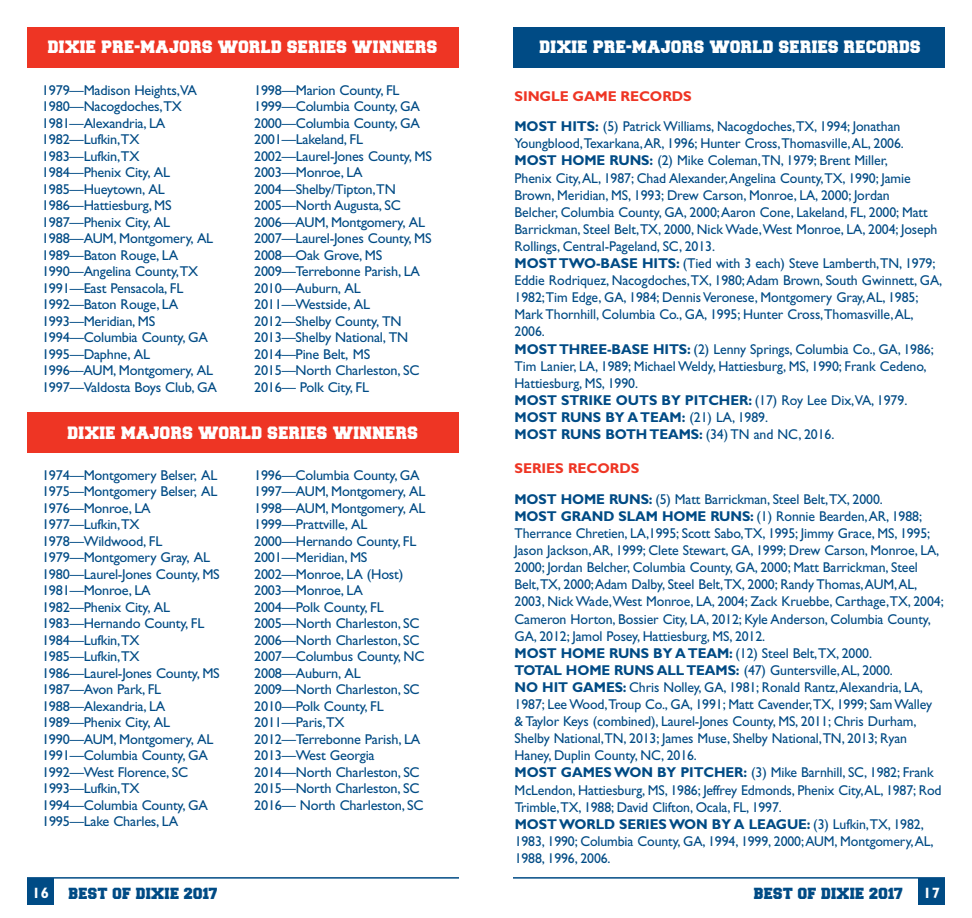
<style>
.page{position:relative;width:972px;height:918px;background:#fff}
.page>*{position:absolute;margin:0;border:0;box-sizing:border-box;transform-origin:0 0}
.t1{font:900 15px "College";letter-spacing:.02em;color:#fff}
.t2{font:700 15px "Gill Sans";color:#fff}
.t3{font:14.25px/17.1px "Gill Sans";letter-spacing:-.015em;color:#004b85}
.t4{font:900 13.5px "College";letter-spacing:.02em;color:#004b85}
.s1{font-weight:700;color:#ee3524}
.s2{font-weight:700}
</style>
<div class="page">
<div style="left:918px;top:878px;width:27px;height:27px;background:#004b85"></div>
<div style="left:27px;top:878px;width:27px;height:27px;background:#004b85"></div>
<hr style="left:27px;top:877px;width:432px;height:2px;background:#004b85">
<hr style="left:513px;top:877px;width:432px;height:2px;background:#004b85">
<div style="left:27px;top:27px;width:432px;height:41px;background:#ee3524"></div>
<div style="left:27px;top:412px;width:432px;height:41px;background:#ee3524"></div>
<div style="left:513px;top:27px;width:432px;height:41px;background:#004b85"></div>
<p class="t1" style="left:48px;top:41px;width:391px">DIXIE PRE-MAJORS WORLD SERIES WINNERS</p>
<p class="t3" style="left:42px;top:81px;width:156px">1979—Madison Heights,VA</p>
<p class="t3" style="left:254px;top:81px;width:147px">1998—Marion County, FL</p>
<p class="t3" style="left:42px;top:98px;width:141px">1980—Nacogdoches,TX</p>
<p class="t3" style="left:254px;top:98px;width:167px">1999—Columbia County, GA</p>
<p class="t3" style="left:42px;top:114px;width:125px">1981—Alexandria, LA</p>
<p class="t3" style="left:254px;top:114px;width:167px">2000—Columbia County, GA</p>
<p class="t3" style="left:42px;top:131px;width:99px">1982—Lufkin,TX</p>
<p class="t3" style="left:254px;top:131px;width:110px">2001—Lakeland, FL</p>
<p class="t3" style="left:42px;top:147px;width:99px">1983—Lufkin,TX</p>
<p class="t3" style="left:254px;top:147px;width:179px">2002—Laurel-Jones County, MS</p>
<p class="t3" style="left:42px;top:164px;width:130px">1984—Phenix City, AL</p>
<p class="t3" style="left:254px;top:164px;width:110px">2003—Monroe, LA</p>
<p class="t3" style="left:42px;top:180px;width:124px">1985—Hueytown, AL</p>
<p class="t3" style="left:254px;top:180px;width:143px">2004—Shelby/Tipton,TN</p>
<p class="t3" style="left:42px;top:197px;width:131px">1986—Hattiesburg, MS</p>
<p class="t3" style="left:254px;top:197px;width:148px">2005—North Augusta, SC</p>
<p class="t3" style="left:42px;top:213px;width:130px">1987—Phenix City, AL</p>
<p class="t3" style="left:254px;top:213px;width:173px">2006––AUM, Montgomery, AL</p>
<p class="t3" style="left:42px;top:230px;width:173px">1988—AUM, Montgomery, AL</p>
<p class="t3" style="left:254px;top:230px;width:179px">2007––Laurel-Jones County, MS</p>
<p class="t3" style="left:42px;top:246px;width:138px">1989—Baton Rouge, LA</p>
<p class="t3" style="left:254px;top:246px;width:130px">2008––Oak Grove, MS</p>
<p class="t3" style="left:42px;top:263px;width:158px">1990—Angelina County,TX</p>
<p class="t3" style="left:254px;top:263px;width:167px">2009––Terrebonne Parish, LA</p>
<p class="t3" style="left:42px;top:279px;width:143px">1991—East Pensacola, FL</p>
<p class="t3" style="left:254px;top:279px;width:108px">2010––Auburn, AL</p>
<p class="t3" style="left:42px;top:296px;width:138px">1992—Baton Rouge, LA</p>
<p class="t3" style="left:254px;top:296px;width:118px">2011––Westside, AL</p>
<p class="t3" style="left:42px;top:312px;width:115px">1993—Meridian, MS</p>
<p class="t3" style="left:254px;top:312px;width:149px">2012––Shelby County, TN</p>
<p class="t3" style="left:42px;top:329px;width:167px">1994—Columbia County, GA</p>
<p class="t3" style="left:254px;top:329px;width:156px">2013––Shelby National, TN</p>
<p class="t3" style="left:42px;top:345px;width:110px">1995—Daphne, AL</p>
<p class="t3" style="left:254px;top:345px;width:118px">2014––Pine Belt, MS</p>
<p class="t3" style="left:42px;top:362px;width:173px">1996––AUM, Montgomery, AL</p>
<p class="t3" style="left:254px;top:362px;width:167px">2015––North Charleston, SC</p>
<p class="t3" style="left:42px;top:378px;width:177px">1997—Valdosta Boys Club, GA</p>
<p class="t3" style="left:254px;top:378px;width:116px">2016–– Polk City, FL</p>
<p class="t1" style="left:68px;top:426px;width:352px">DIXIE MAJORS WORLD SERIES WINNERS</p>
<p class="t3" style="left:42px;top:466px;width:177px">1974—Montgomery Belser, AL</p>
<p class="t3" style="left:254px;top:466px;width:167px">1996––Columbia County, GA</p>
<p class="t3" style="left:42px;top:483px;width:177px">1975—Montgomery Belser, AL</p>
<p class="t3" style="left:254px;top:483px;width:173px">1997—AUM, Montgomery, AL</p>
<p class="t3" style="left:42px;top:499px;width:110px">1976—Monroe, LA</p>
<p class="t3" style="left:254px;top:499px;width:173px">1998—AUM, Montgomery, AL</p>
<p class="t3" style="left:42px;top:516px;width:99px">1977—Lufkin,TX</p>
<p class="t3" style="left:254px;top:516px;width:115px">1999—Prattville, AL</p>
<p class="t3" style="left:42px;top:532px;width:122px">1978—Wildwood, FL</p>
<p class="t3" style="left:254px;top:532px;width:164px">2000—Hernando County, FL</p>
<p class="t3" style="left:42px;top:549px;width:170px">1979—Montgomery Gray, AL</p>
<p class="t3" style="left:254px;top:549px;width:115px">2001—Meridian, MS</p>
<p class="t3" style="left:42px;top:565px;width:179px">1980—Laurel-Jones County, MS</p>
<p class="t3" style="left:254px;top:565px;width:151px">2002—Monroe, LA (Host)</p>
<p class="t3" style="left:42px;top:582px;width:110px">1981—Monroe, LA</p>
<p class="t3" style="left:254px;top:582px;width:110px">2003—Monroe, LA</p>
<p class="t3" style="left:42px;top:598px;width:130px">1982—Phenix City, AL</p>
<p class="t3" style="left:254px;top:598px;width:131px">2004—Polk County, FL</p>
<p class="t3" style="left:42px;top:615px;width:164px">1983—Hernando County, FL</p>
<p class="t3" style="left:254px;top:615px;width:167px">2005—North Charleston, SC</p>
<p class="t3" style="left:42px;top:631px;width:99px">1984—Lufkin,TX</p>
<p class="t3" style="left:254px;top:631px;width:167px">2006—North Charleston, SC</p>
<p class="t3" style="left:42px;top:648px;width:99px">1985—Lufkin,TX</p>
<p class="t3" style="left:254px;top:648px;width:172px">2007—Columbus County, NC</p>
<p class="t3" style="left:42px;top:664px;width:179px">1986—Laurel-Jones County, MS</p>
<p class="t3" style="left:254px;top:664px;width:108px">2008—Auburn, AL</p>
<p class="t3" style="left:42px;top:681px;width:121px">1987—Avon Park, FL</p>
<p class="t3" style="left:254px;top:681px;width:167px">2009—North Charleston, SC</p>
<p class="t3" style="left:42px;top:697px;width:125px">1988—Alexandria, LA</p>
<p class="t3" style="left:254px;top:697px;width:131px">2010—Polk County, FL</p>
<p class="t3" style="left:42px;top:714px;width:130px">1989—Phenix City, AL</p>
<p class="t3" style="left:254px;top:714px;width:92px">2011—Paris,TX</p>
<p class="t3" style="left:42px;top:730px;width:173px">1990—AUM, Montgomery, AL</p>
<p class="t3" style="left:254px;top:730px;width:168px">2012—Terrebonne Parish, LA</p>
<p class="t3" style="left:42px;top:747px;width:167px">1991—Columbia County, GA</p>
<p class="t3" style="left:254px;top:747px;width:122px">2013—West Georgia</p>
<p class="t3" style="left:42px;top:763px;width:148px">1992—West Florence, SC</p>
<p class="t3" style="left:254px;top:763px;width:167px">2014—North Charleston, SC</p>
<p class="t3" style="left:42px;top:780px;width:99px">1993—Lufkin,TX</p>
<p class="t3" style="left:254px;top:780px;width:167px">2015––North Charleston, SC</p>
<p class="t3" style="left:42px;top:796px;width:167px">1994—Columbia County, GA</p>
<p class="t3" style="left:254px;top:796px;width:171px">2016–– North Charleston, SC</p>
<p class="t3" style="left:42px;top:813px;width:138px">1995—Lake Charles, LA</p>
<p class="t1" style="left:540px;top:41px;width:383px">DIXIE PRE-MAJORS WORLD SERIES RECORDS</p>
<p class="t3" style="left:514px;top:81px;width:387px;line-height:30.6px"><span class="s1">SINGLE GAME RECORDS<br></span><span class="s2">MOST HITS:</span> (5) Patrick Williams, Nacogdoches,TX, 1994; Jonathan</p>
<p class="t3" style="left:515px;top:135px;width:429px">Youngblood,Texarkana,AR, 1996; Hunter Cross,Thomasville,AL, 2006.<br><span class="s2">MOST HOME RUNS:</span> (2) Mike Coleman,TN, 1979; Brent Miller,<br>Phenix City,AL, 1987; Chad Alexander,Angelina County,TX, 1990; Jamie Brown, Meridian, MS, 1993; Drew Carson, Monroe, LA, 2000; Jordan<br>Belcher, Columbia County, GA, 2000;Aaron Cone, Lakeland, FL, 2000; Matt Barrickman, Steel Belt,TX, 2000, Nick Wade,West Monroe, LA, 2004; Joseph Rollings, Central-Pageland, SC, 2013.<br><span class="s2">MOST TWO-BASE HITS:</span> (Tied with 3 each) Steve Lamberth,TN, 1979; Eddie Rodriquez, Nacogdoches,TX, 1980;Adam Brown, South Gwinnett, GA, 1982;Tim Edge, GA, 1984; DennisVeronese, Montgomery Gray,AL, 1985; Mark Thornhill, Columbia Co., GA, 1995; Hunter Cross,Thomasville,AL, 2006.<br><span class="s2">MOST THREE-BASE HITS:</span> (2) Lenny Springs, Columbia Co., GA, 1986; Tim Lanier, LA, 1989; Michael Weldy, Hattiesburg, MS, 1990; Frank Cedeno, Hattiesburg, MS, 1990.<br><span class="s2">MOST STRIKE OUTS BY PITCHER:</span> (17) Roy Lee Dix,VA, 1979.<br><span class="s2">MOST RUNS BY A TEAM:</span> (21) LA, 1989.<br><span class="s2">MOST RUNS BOTH TEAMS:</span> (34) TN and NC, 2016.</p>
<p class="t3" style="left:514px;top:453px;width:370px;line-height:30.6px"><span class="s1">SERIES RECORDS<br></span><span class="s2">MOST HOME RUNS:</span> (5) Matt Barrickman, Steel Belt,TX, 2000.</p>
<p class="t3" style="left:515px;top:508px;width:431px"><span class="s2">MOST GRAND SLAM HOME RUNS:</span> (1) Ronnie Bearden,AR, 1988; Therrance Chretien, LA,1995; Scott Sabo,TX, 1995; Jimmy Grace, MS, 1995; Jason Jackson,AR, 1999; Clete Stewart, GA, 1999; Drew Carson, Monroe, LA, 2000; Jordan Belcher, Columbia County, GA, 2000; Matt Barrickman, Steel Belt,TX, 2000;Adam Dalby, Steel Belt,TX, 2000; Randy Thomas,AUM,AL, 2003, Nick Wade,West Monroe, LA, 2004; Zack Kruebbe, Carthage,TX, 2004; Cameron Horton, Bossier City, LA, 2012; Kyle Anderson, Columbia County, GA, 2012; Jamol Posey, Hattiesburg, MS, 2012.<br><span class="s2">MOST HOME RUNS BY A TEAM:</span> (12) Steel Belt,TX, 2000.<br><span class="s2">TOTAL HOME RUNS ALL TEAMS:</span> (47) Guntersville,AL, 2000.<br><span class="s2">NO HIT GAMES:</span> Chris Nolley, GA, 1981; Ronald Rantz,Alexandria, LA, 1987; Lee Wood,Troup Co., GA, 1991; Matt Cavender,TX, 1999; Sam Walley &amp; Taylor Keys (combined), Laurel-Jones County, MS, 2011; Chris Durham, Shelby National,TN, 2013; James Muse, Shelby National,TN, 2013; Ryan Haney, Duplin County, NC, 2016.<br><span class="s2">MOST GAMES WON BY PITCHER:</span> (3) Mike Barnhill, SC, 1982; Frank McLendon, Hattiesburg, MS, 1986; Jeffrey Edmonds, Phenix City,AL, 1987; Rod Trimble,TX, 1988; David Clifton, Ocala, FL, 1997.<br><span class="s2">MOST WORLD SERIES WON BY A LEAGUE:</span> (3) Lufkin,TX, 1982, 1983, 1990; Columbia County, GA, 1994, 1999, 2000;AUM, Montgomery,AL, 1988, 1996, 2006.</p>
<p class="t2" style="left:32px;top:884px;width:18px">16</p>
<p class="t4" style="left:69px;top:888px;width:150px">BEST OF DIXIE 2017</p>
<p class="t4" style="left:754px;top:888px;width:150px">BEST OF DIXIE 2017</p>
<p class="t2" style="left:923px;top:884px;width:18px">17</p>
</div>
